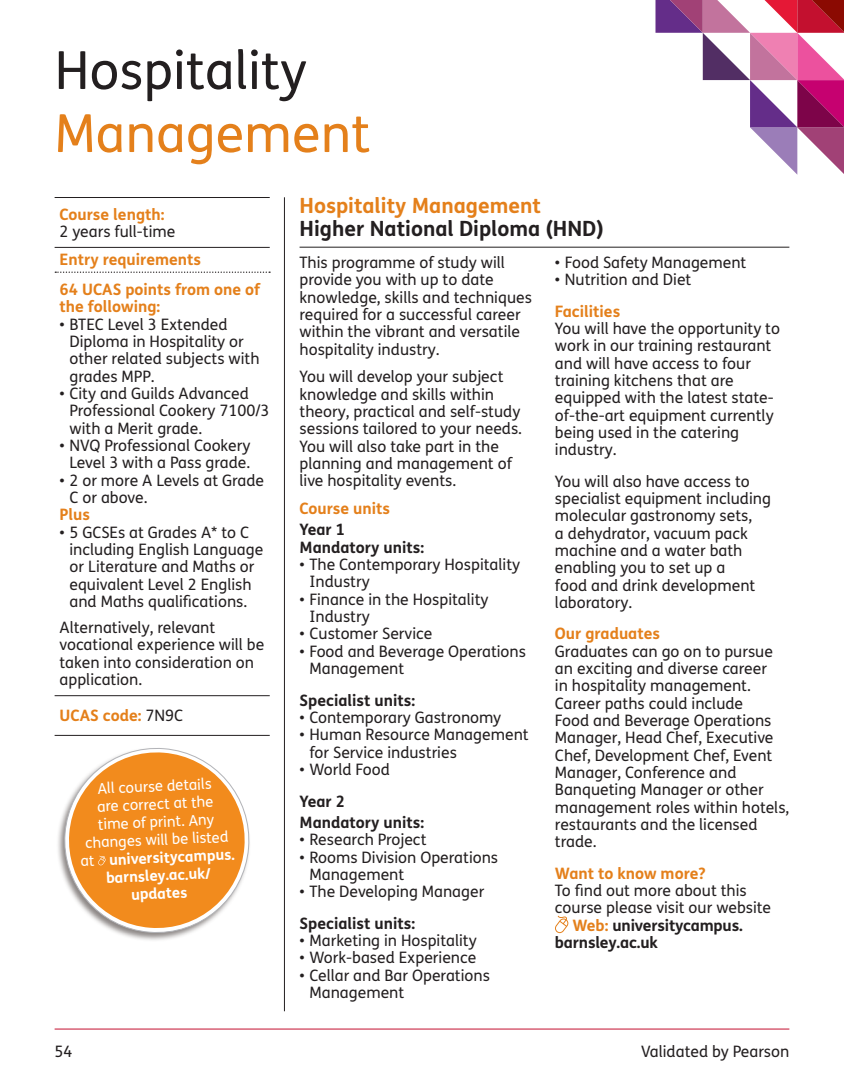
<style>
.page{position:relative;width:844px;height:1082px;background:#fff}
.page>*{position:absolute;margin:0;border:0;box-sizing:border-box;transform-origin:0 0}
.t1{font:52.5px "FS Me";color:#231f20}
.t2{font:52.5px "FS Me";color:#e4801b}
.t3{font:700 21px "FS Me";color:#231f20}
.t4{font:700 21px "FS Me";color:#e4801b}
.t5{font:15.75px/17.3px "FS Me";color:#231f20}
.t6{font:700 15.75px/17.3px "FS Me";color:#e4801b}
.t7{font:700 15.75px "FS Me";color:#231f20}
.t8{font:14.88px/17.8px "FS Me";color:#fff;text-align:center}
.t9{font:700 14.88px "FS Me";color:#fff}
.s1{font-weight:400;color:#231f20}
.s2{font-weight:700}
.s3{color:#e4801b}
</style>
<div class="page">
<hr style="left:55px;top:1028px;width:734px;height:1px;background:#c3102f">
<svg style="left:555px;top:915px;width:13px;height:18px"></svg>
<hr style="left:55px;top:197px;width:215px;height:1px;background:#231f20">
<hr style="left:55px;top:695px;width:215px;height:1px;background:#231f20">
<hr style="left:55px;top:735px;width:215px;height:1px;background:#231f20">
<hr style="left:55px;top:247px;width:215px;height:1px;background:#231f20">
<svg style="left:55px;top:271px;width:215px;height:2px"></svg>
<hr style="left:299px;top:247px;width:490px;height:1px;background:#231f20">
<hr style="left:284px;top:197px;width:1px;height:814px;background:#231f20">
<svg style="left:655px;top:0;width:188px;height:175px"></svg>
<div style="left:56px;top:746px;width:195px;height:196px;background:#67605e;opacity:.75"></div>
<svg style="left:61px;top:746px;width:190px;height:190px"></svg>
<svg style="left:65px;top:749px;width:183px;height:182px"></svg>
<p class="t1" style="left:55px;top:34px;width:253px">Hospitality</p>
<p class="t2" style="left:55px;top:97px;width:317px">Management</p>
<p class="t6" style="left:60px;top:205px;width:106px">Course length:</p>
<p class="t5" style="left:60px;top:222px;width:117px">2 years full-time</p>
<p class="t6" style="left:60px;top:250px;width:143px">Entry requirements</p>
<p class="t6" style="left:60px;top:280px;width:202px">64 UCAS points from one of the following:</p>
<p class="t5" style="left:69px;top:315px;width:191px;text-indent:-10px">• BTEC Level 3 Extended<br>Diploma in Hospitality or other related subjects with grades MPP.</p>
<p class="t5" style="left:69px;top:384px;width:201px;text-indent:-10px">• City and Guilds Advanced<br>Professional Cookery 7100/3 with a Merit grade.</p>
<p class="t5" style="left:60px;top:436px;width:192px;text-align:right">• NVQ Professional Cookery<br>Level 3 with a Pass grade.</p>
<p class="t5" style="left:69px;top:471px;width:196px;text-indent:-10px">• 2 or more A Levels at Grade<br>C or above.</p>
<p class="t6" style="left:60px;top:505px;width:32px">Plus</p>
<p class="t5" style="left:69px;top:523px;width:195px;text-indent:-10px">• 5 GCSEs at Grades A* to C including English Language or Literature and Maths or equivalent Level 2 English and Maths qualifications.</p>
<p class="t5" style="left:60px;top:618px;width:206px">Alternatively, relevant vocational experience will be taken into consideration on application.</p>
<p class="t6" style="left:60px;top:706px;width:125px">UCAS code: <span class="s1">7N9C</span></p>
<p class="t8" style="left:97px;top:779px;width:116px;rotate:-2deg">All course details</p>
<p class="t8" style="left:78px;top:797px;width:156px;rotate:-2deg">are correct at the<br>time of print. Any changes will be listed at <span class="s2">universitycampus. barnsley.ac.uk/</span></p>
<p class="t9" style="left:131px;top:882px;width:58px;rotate:-2deg">updates</p>
<p class="t4" style="left:299px;top:189px;width:243px">Hospitality Management</p>
<p class="t3" style="left:299px;top:212px;width:305px">Higher National Diploma (HND)</p>
<p class="t5" style="left:299px;top:253px;width:234px">This programme of study will provide you with up to date knowledge, skills and techniques required for a successful career within the vibrant and versatile hospitality industry.</p>
<p class="t5" style="left:299px;top:368px;width:224px">You will develop your subject knowledge and skills within theory, practical and self-study sessions tailored to your needs.<br>You will also take part in the planning and management of live hospitality events.</p>
<p class="t6" style="left:299px;top:499px;width:92px">Course units</p>
<p class="t7" style="left:299px;top:517px;width:47px">Year 1</p>
<p class="t7" style="left:299px;top:535px;width:126px">Mandatory units:</p>
<p class="t5" style="left:309px;top:555px;width:212px;text-indent:-10px">• The Contemporary Hospitality<br>Industry</p>
<p class="t5" style="left:309px;top:590px;width:180px;text-indent:-10px">• Finance in the Hospitality<br>Industry</p>
<p class="t5" style="left:299px;top:625px;width:134px">• Customer Service</p>
<p class="t5" style="left:309px;top:642px;width:218px;text-indent:-10px">• Food and Beverage Operations<br>Management</p>
<p class="t7" style="left:299px;top:688px;width:117px">Specialist units:</p>
<p class="t5" style="left:299px;top:708px;width:203px">• Contemporary Gastronomy</p>
<p class="t5" style="left:309px;top:726px;width:220px;text-indent:-10px">• Human Resource Management for Service industries</p>
<p class="t5" style="left:299px;top:760px;width:92px">• World Food</p>
<p class="t7" style="left:299px;top:789px;width:47px">Year 2</p>
<p class="t7" style="left:299px;top:810px;width:126px">Mandatory units:</p>
<p class="t5" style="left:299px;top:830px;width:129px">• Research Project</p>
<p class="t5" style="left:309px;top:848px;width:190px;text-indent:-10px">• Rooms Division Operations<br>Management</p>
<p class="t5" style="left:299px;top:882px;width:186px">• The Developing Manager</p>
<p class="t7" style="left:299px;top:910px;width:117px">Specialist units:</p>
<p class="t5" style="left:299px;top:931px;width:179px">• Marketing in Hospitality</p>
<p class="t5" style="left:299px;top:948px;width:178px">• Work-based Experience</p>
<p class="t5" style="left:309px;top:966px;width:182px;text-indent:-10px">• Cellar and Bar Operations<br>Management</p>
<p class="t5" style="left:555px;top:253px;width:193px">• Food Safety Management</p>
<p class="t5" style="left:555px;top:271px;width:138px">• Nutrition and Diet</p>
<p class="t6" style="left:555px;top:301px;width:67px">Facilities</p>
<p class="t5" style="left:555px;top:319px;width:226px">You will have the opportunity to work in our training restaurant and will have access to four training kitchens that are equipped with the latest state&shy;of-the-art equipment currently being used in the catering industry.</p>
<p class="t5" style="left:555px;top:472px;width:217px">You will also have access to specialist equipment including molecular gastronomy sets,<br>a dehydrator, vacuum pack machine and a water bath enabling you to set up a<br>food and drink development laboratory.</p>
<p class="t6" style="left:555px;top:624px;width:106px">Our graduates</p>
<p class="t5" style="left:555px;top:642px;width:236px">Graduates can go on to pursue an exciting and diverse career<br>in hospitality management.<br>Career paths could include<br>Food and Beverage Operations<br>Manager, Head Chef, Executive<br>Chef, Development Chef, Event<br>Manager, Conference and<br>Banqueting Manager or other management roles within hotels, restaurants and the licensed trade.</p>
<p class="t6" style="left:555px;top:863px;width:152px">Want to know more?</p>
<p class="t5" style="left:555px;top:881px;width:193px">To find out more about this</p>
<p class="t5" style="left:555px;top:898px;width:218px">course please visit our website</p>
<p class="t7" style="left:572px;top:912px;width:172px"><span class="s3">Web:</span> universitycampus.</p>
<p class="t7" style="left:555px;top:930px;width:104px">barnsley.ac.uk</p>
<p class="t5" style="left:55px;top:1042px;width:19px">54</p>
<p class="t5" style="left:641px;top:1042px;width:150px">Validated by Pearson</p>
</div>
